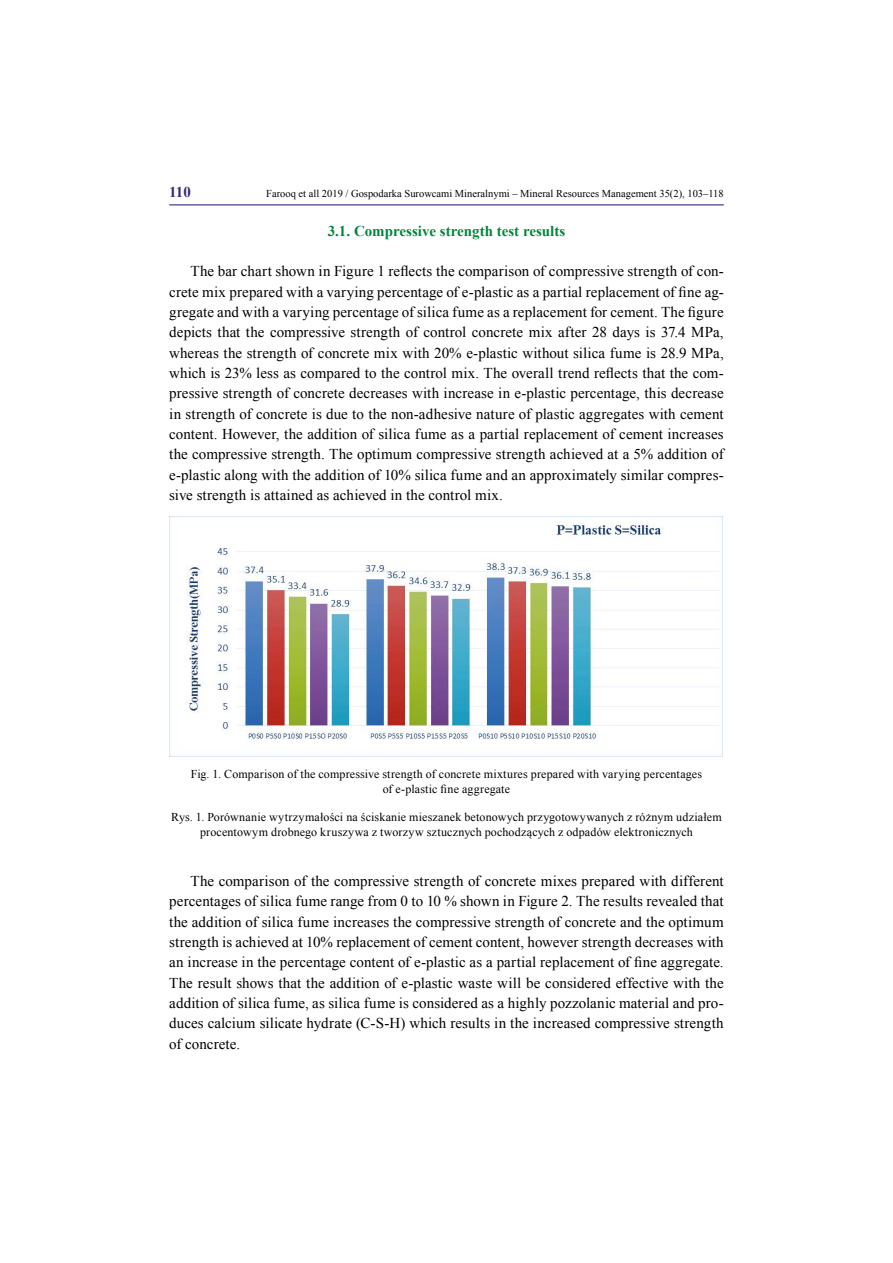
<style>
.page{position:relative;width:893px;height:1263px;background:#fff}
.page>*{position:absolute;margin:0;border:0;box-sizing:border-box;transform-origin:0 0}
.t1{font:15px/20.2px "Times New Roman";letter-spacing:.01em;color:#000;text-align:justify}
.t2{font:700 15px "Times New Roman";color:#00863b}
.t3{font:700 15px "Times New Roman";color:#362978}
.t4{font:12px/15px "Times New Roman";letter-spacing:.015em;color:#000;text-align:center}
.t5{font:10.5px "Times New Roman";color:#000}
</style>
<div class="page">
<hr style="left:169px;top:204px;width:555px;height:1px;background:#362978">
<img style="left:169px;top:516px;width:554px;height:240px">
<p class="t3" style="left:169px;top:182px;width:23px">110</p>
<p class="t5" style="left:266px;top:186px;width:459px">Farooq et all 2019 / Gospodarka Surowcami Mineralnymi – Mineral Resources Management 35(2), 103–118</p>
<p class="t2" style="left:328px;top:220px;width:239px">3.1. Compressive strength test results</p>
<p class="t1" style="left:169px;top:261px;width:556px;text-indent:21px">The bar chart shown in Figure 1 reflects the comparison of compressive strength of con&shy;crete mix prepared with a varying percentage of e-plastic as a partial replacement of fine ag&shy;gregate and with a varying percentage of silica fume as a replacement for cement. The figure depicts that the compressive strength of control concrete mix after 28 days is 37.4 MPa, whereas the strength of concrete mix with 20% e-plastic without silica fume is 28.9 MPa, which is 23% less as compared to the control mix. The overall trend reflects that the com&shy;pressive strength of concrete decreases with increase in e-plastic percentage, this decrease in strength of concrete is due to the non-adhesive nature of plastic aggregates with cement content. However, the addition of silica fume as a partial replacement of cement increases the compressive strength. The optimum compressive strength achieved at a 5% addition of e-plastic along with the addition of 10% silica fume and an approximately similar compres&shy;sive strength is attained as achieved in the control mix.</p>
<p class="t4" style="left:191px;top:766px;width:513px">Fig. 1. Comparison of the compressive strength of concrete mixtures prepared with varying percentages of e-plastic fine aggregate</p>
<p class="t4" style="left:171px;top:809px;width:552px">Rys. 1. Porównanie wytrzymałości na ściskanie mieszanek betonowych przygotowywanych z różnym udziałem procentowym drobnego kruszywa z tworzyw sztucznych pochodzących z odpadów elektronicznych</p>
<p class="t1" style="left:169px;top:871px;width:556px;text-indent:21px">The comparison of the compressive strength of concrete mixes prepared with different percentages of silica fume range from 0 to 10 % shown in Figure 2. The results revealed that the addition of silica fume increases the compressive strength of concrete and the optimum strength is achieved at 10% replacement of cement content, however strength decreases with an increase in the percentage content of e-plastic as a partial replacement of fine aggregate.<br>The result shows that the addition of e-plastic waste will be considered effective with the addition of silica fume, as silica fume is considered as a highly pozzolanic material and pro&shy;duces calcium silicate hydrate (C-S-H) which results in the increased compressive strength of concrete.</p>
</div>
